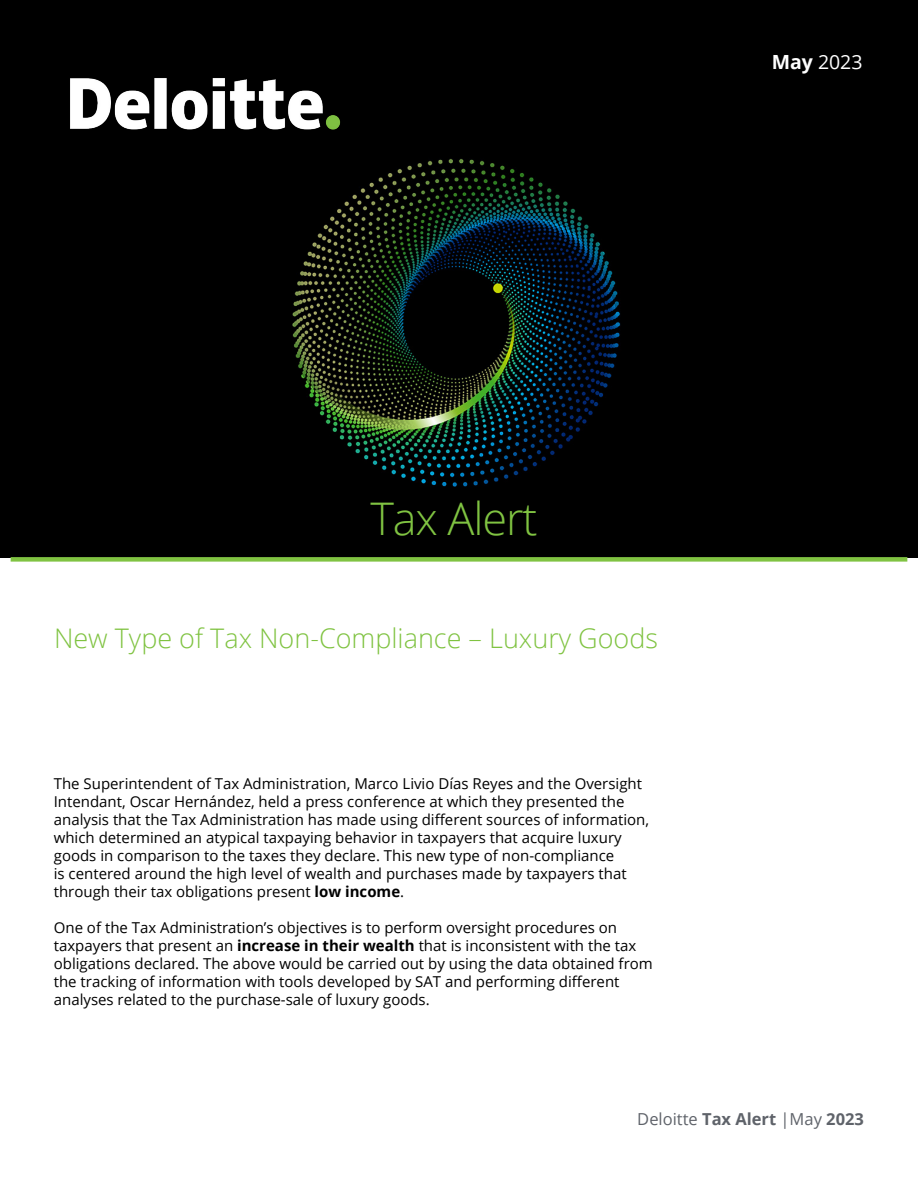
<style>
.page{position:relative;width:918px;height:1188px;background:#fff}
.page>*{position:absolute;margin:0;border:0;box-sizing:border-box;transform-origin:0 0}
.t1{font:300 45px "Open Sans";letter-spacing:-.025em;color:#80c342}
.t2{font:300 27px "Open Sans";color:#80c342}
.t3{font:19.5px "Open Sans";color:#fff}
.t4{font:16.5px "Open Sans";color:#5f636a}
.t5{font:15px/18px "Open Sans";color:#000}
.s1{font-weight:700}
</style>
<div class="page">
<div style="left:0;top:0;width:918px;height:558px;background:#000"></div>
<div style="left:11px;top:557px;width:896px;height:5px;background:#80c342"></div>
<img style="left:70px;top:78px;width:271px;height:52px">
<img style="left:292px;top:158px;width:329px;height:329px">
<h3 class="t3" style="left:772px;top:48px;width:92px"><span class="s1">May</span> 2023</h3>
<h1 class="t1" style="left:370px;top:488px;width:168px">Tax Alert</h1>
<h2 class="t2" style="left:54px;top:620px;width:606px">New Type of Tax Non-Compliance – Luxury Goods</h2>
<p class="t5" style="left:54px;top:775px;width:597px">The Superintendent of Tax Administration, Marco Livio Días Reyes and the Oversight Intendant, Oscar Hernández, held a press conference at which they presented the analysis that the Tax Administration has made using different sources of information, which determined an atypical taxpaying behavior in taxpayers that acquire luxury goods in comparison to the taxes they declare. This new type of non-compliance<br>is centered around the high level of wealth and purchases made by taxpayers that through their tax obligations present <span class="s1">low income</span>.</p>
<p class="t5" style="left:54px;top:919px;width:601px">One of the Tax Administration’s objectives is to perform oversight procedures on taxpayers that present an <span class="s1">increase in their wealth</span> that is inconsistent with the tax obligations declared. The above would be carried out by using the data obtained from the tracking of information with tools developed by SAT and performing different analyses related to the purchase-sale of luxury goods.</p>
<p class="t4" style="left:637px;top:1108px;width:228px">Deloitte <span class="s1">Tax Alert</span> |May <span class="s1">2023</span></p>
</div>
